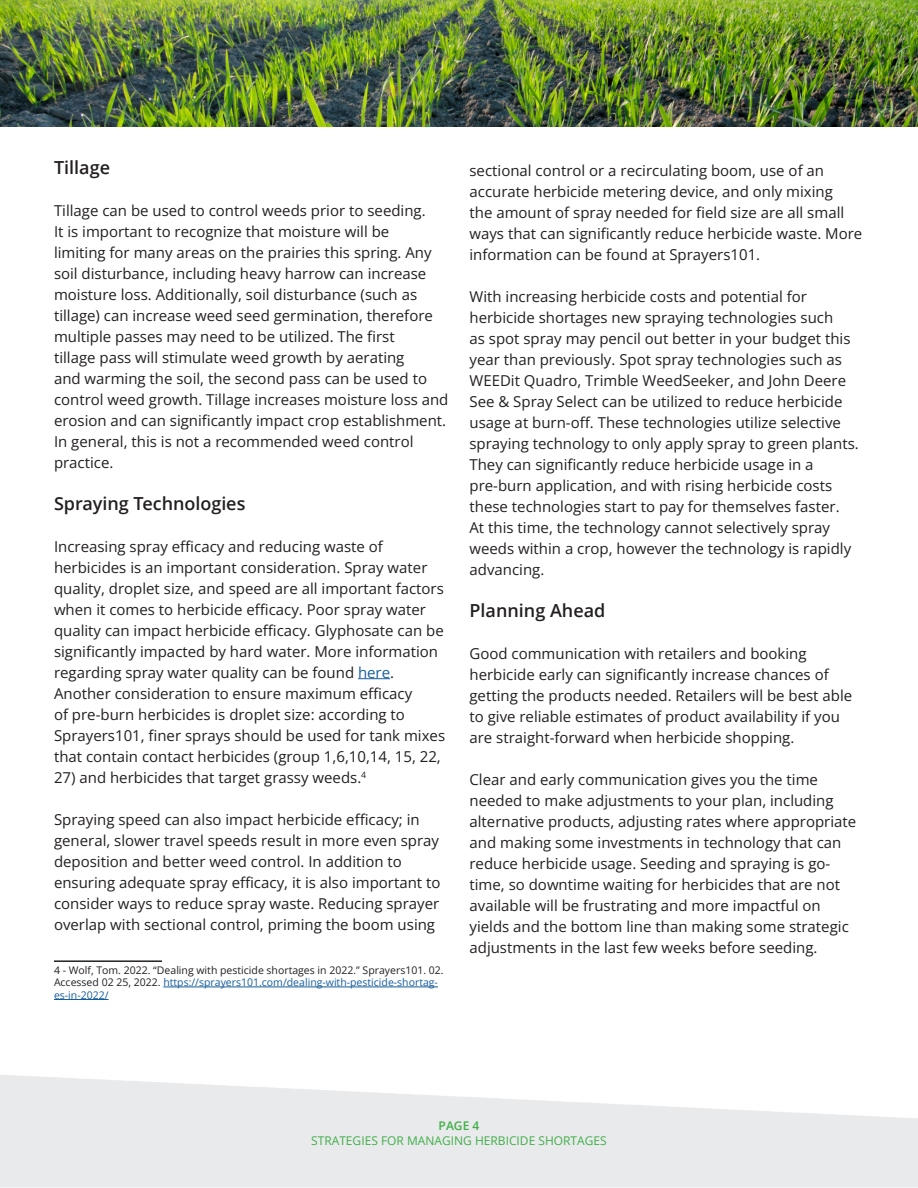
<style>
.page{position:relative;width:918px;height:1188px;background:#fff}
.page>*{position:absolute;margin:0;border:0;box-sizing:border-box;transform-origin:0 0}
.t1{font:600 18px "Open Sans";color:#231f20}
.t2{font:15px/21px "Open Sans";color:#231f20}
.t3{font:12px "Open Sans";color:#40ae49}
.t4{font:600 12px "Open Sans";color:#40ae49}
.t5{font:10.5px/12.6px "Open Sans";color:#231f20}
.s1{color:#175d9e}
</style>
<div class="page">
<hr style="left:358px;top:678px;width:32px;height:1px;background:#175d9e">
<hr style="left:54px;top:960px;width:108px;height:2px;background:#231f20">
<hr style="left:163px;top:987px;width:275px;height:1px;background:#175d9e">
<hr style="left:54px;top:999px;width:55px;height:1px;background:#175d9e">
<img style="left:0;top:0;width:918px;height:127px">
<p class="t1" style="left:54px;top:155px;width:58px">Tillage</p>
<p class="t2" style="left:54px;top:200px;width:396px">Tillage can be used to control weeds prior to seeding.<br>It is important to recognize that moisture will be<br>limiting for many areas on the prairies this spring. Any soil disturbance, including heavy harrow can increase moisture loss. Additionally, soil disturbance (such as tillage) can increase weed seed germination, therefore multiple passes may need to be utilized. The first<br>tillage pass will stimulate weed growth by aerating<br>and warming the soil, the second pass can be used to control weed growth. Tillage increases moisture loss and erosion and can significantly impact crop establishment.<br>In general, this is not a recommended weed control practice.</p>
<p class="t1" style="left:54px;top:491px;width:193px">Spraying Technologies</p>
<p class="t2" style="left:54px;top:536px;width:393px">Increasing spray efficacy and reducing waste of herbicides is an important consideration. Spray water quality, droplet size, and speed are all important factors when it comes to herbicide efficacy. Poor spray water quality can impact herbicide efficacy. Glyphosate can be significantly impacted by hard water. More information regarding spray water quality can be found <span class="s1">here</span>.<br>Another consideration to ensure maximum efficacy<br>of pre-burn herbicides is droplet size: according to Sprayers101, finer sprays should be used for tank mixes that contain contact herbicides (group 1,6,10,14, 15, 22,</p>
<p class="t2" style="left:54px;top:767px;width:314px">27) and herbicides that target grassy weeds.<sup>4</sup></p>
<p class="t2" style="left:54px;top:809px;width:388px">Spraying speed can also impact herbicide efficacy; in general, slower travel speeds result in more even spray deposition and better weed control. In addition to ensuring adequate spray efficacy, it is also important to consider ways to reduce spray waste. Reducing sprayer overlap with sectional control, priming the boom using</p>
<p class="t5" style="left:54px;top:963px;width:391px">4 - Wolf, Tom. 2022. “Dealing with pesticide shortages in 2022.” Sprayers101. 02.<br>Accessed 02 25, 2022. <span class="s1">https://sprayers101.com/dealing-with-pesticide-shortag&shy;es-in-2022/</span></p>
<p class="t2" style="left:470px;top:160px;width:394px">sectional control or a recirculating boom, use of an accurate herbicide metering device, and only mixing<br>the amount of spray needed for field size are all small ways that can significantly reduce herbicide waste. More information can be found at Sprayers101.</p>
<p class="t2" style="left:470px;top:286px;width:391px">With increasing herbicide costs and potential for herbicide shortages new spraying technologies such<br>as spot spray may pencil out better in your budget this year than previously. Spot spray technologies such as WEEDit Quadro, Trimble WeedSeeker, and John Deere See &amp; Spray Select can be utilized to reduce herbicide usage at burn-off. These technologies utilize selective spraying technology to only apply spray to green plants.<br>They can significantly reduce herbicide usage in a pre-burn application, and with rising herbicide costs these technologies start to pay for themselves faster.<br>At this time, the technology cannot selectively spray weeds within a crop, however the technology is rapidly advancing.</p>
<p class="t1" style="left:470px;top:598px;width:137px">Planning Ahead</p>
<p class="t2" style="left:470px;top:643px;width:384px">Good communication with retailers and booking herbicide early can significantly increase chances of getting the products needed. Retailers will be best able to give reliable estimates of product availability if you are straight-forward when herbicide shopping.</p>
<p class="t2" style="left:470px;top:769px;width:388px">Clear and early communication gives you the time needed to make adjustments to your plan, including alternative products, adjusting rates where appropriate and making some investments in technology that can reduce herbicide usage. Seeding and spraying is go&shy;time, so downtime waiting for herbicides that are not available will be frustrating and more impactful on yields and the bottom line than making some strategic adjustments in the last few weeks before seeding.</p>
<p class="t4" style="left:439px;top:1117px;width:42px">PAGE 4</p>
<p class="t3" style="left:311px;top:1132px;width:297px">STRATEGIES FOR MANAGING HERBICIDE SHORTAGES</p>
</div>
